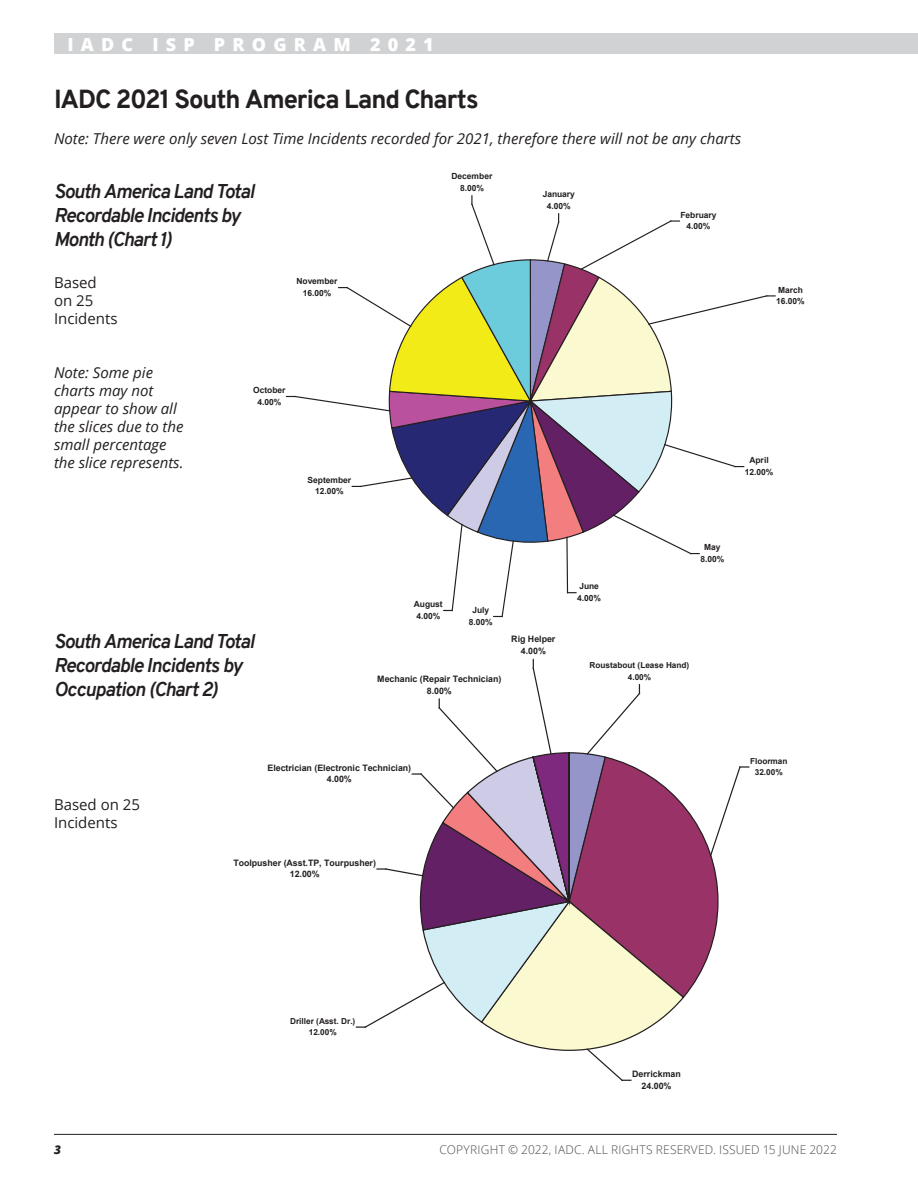
<style>
.page{position:relative;width:918px;height:1188px;background:#fff}
.page>*{position:absolute;margin:0;border:0;box-sizing:border-box;transform-origin:0 0}
.t1{font:800 25.5px "Overpass";letter-spacing:-.04em;color:#231f20}
.t2{font:italic 700 19.5px/24px "Overpass";letter-spacing:-.045em;color:#231f20}
.t3{font:800 18px "Open Sans";letter-spacing:.4em;color:#fff}
.t4{font:italic 15px/18px "Open Sans";color:#231f20}
.t5{font:15px/18px "Open Sans";color:#231f20}
.t6{font:300 12px "Open Sans";letter-spacing:.015em;color:#4b4c4d}
.t7{font:italic 800 12px "Open Sans";color:#231f20}
.t8{font:700 9.75px "Arial";letter-spacing:-.005em;color:#231f20}
.t9{font:700 8.85px/11.7px "Arial";letter-spacing:-.005em;color:#231f20;text-align:center}
.t10{font:700 8.4px/11.2px "Arial";letter-spacing:-.005em;color:#231f20;text-align:center}
.t11{font:700 8.25px/11.1px "Arial";color:#231f20;text-align:center}
</style>
<div class="page">
<div style="left:54px;top:34px;width:864px;height:20px;background:#d1d2d4"></div>
<hr style="left:54px;top:1134px;width:783px;height:1px;background:#231f20">
<svg style="left:287px;top:196px;width:488px;height:422px"></svg>
<svg style="left:356px;top:659px;width:393px;height:422px"></svg>
<p class="t3" style="left:68px;top:31px;width:368px">IADC ISP PROGRAM 2021</p>
<h1 class="t1" style="left:54px;top:81px;width:426px">IADC 2021 South America Land Charts</h1>
<p class="t8" style="left:481px;top:127px;width:104px">Based on 25 Incidents</p>
<p class="t4" style="left:54px;top:129px;width:689px">Note: There were only seven Lost Time Incidents recorded for 2021, therefore there will not be any charts</p>
<h2 class="t2" style="left:54px;top:179px;width:202px">South America Land Total<br>Recordable Incidents by<br>Month (Chart 1)</h2>
<p class="t5" style="left:54px;top:273px;width:65px">Based on 25<br>Incidents</p>
<p class="t10" style="left:296px;top:276px;width:43px">November<br>16.00%</p>
<p class="t4" style="left:54px;top:363px;width:131px">Note: Some pie charts may not appear to show all the slices due to the small percentage the slice represents.</p>
<p class="t10" style="left:253px;top:385px;width:34px">October<br>4.00%</p>
<p class="t10" style="left:308px;top:475px;width:45px">September<br>12.00%</p>
<h2 class="t2" style="left:54px;top:629px;width:202px">South America Land Total<br>Recordable Incidents by<br>Occupation (Chart 2)</h2>
<p class="t10" style="left:451px;top:171px;width:42px">December<br>8.00%</p>
<p class="t10" style="left:543px;top:189px;width:34px">January<br>4.00%</p>
<p class="t10" style="left:681px;top:209px;width:38px">February<br>4.00%</p>
<p class="t10" style="left:776px;top:284px;width:30px;text-align:left">March<br>16.00%</p>
<p class="t10" style="left:745px;top:455px;width:30px">April<br>12.00%</p>
<p class="t10" style="left:414px;top:599px;width:30px;text-align:left">August<br>4.00%</p>
<p class="t10" style="left:469px;top:605px;width:25px">July<br>8.00%</p>
<p class="t9" style="left:377px;top:673px;width:126px">Mechanic (Repair Technician)<br>8.00%</p>
<p class="t9" style="left:511px;top:634px;width:46px">Rig Helper<br>4.00%</p>
<p class="t10" style="left:577px;top:581px;width:25px;text-align:left">June<br>4.00%</p>
<p class="t10" style="left:700px;top:542px;width:25px">May<br>8.00%</p>
<p class="t11" style="left:590px;top:660px;width:101px">Roustabout (Lease Hand)<br>4.00%</p>
<p class="t5" style="left:54px;top:795px;width:88px">Based on 25<br>Incidents</p>
<p class="t9" style="left:267px;top:762px;width:145px">Electrician (Electronic Technician)<br>4.00%</p>
<p class="t9" style="left:233px;top:857px;width:144px">Toolpusher (Asst.TP, Tourpusher)<br>12.00%</p>
<p class="t11" style="left:750px;top:755px;width:39px">Floorman<br>32.00%</p>
<p class="t11" style="left:290px;top:1016px;width:67px">Driller (Asst. Dr.)<br>12.00%</p>
<p class="t9" style="left:632px;top:1068px;width:50px">Derrickman<br>24.00%</p>
<p class="t7" style="left:54px;top:1141px;width:8px">3</p>
<p class="t6" style="left:440px;top:1142px;width:399px">COPYRIGHT © 2022, IADC. ALL RIGHTS RESERVED. ISSUED 15 JUNE 2022</p>
</div>
